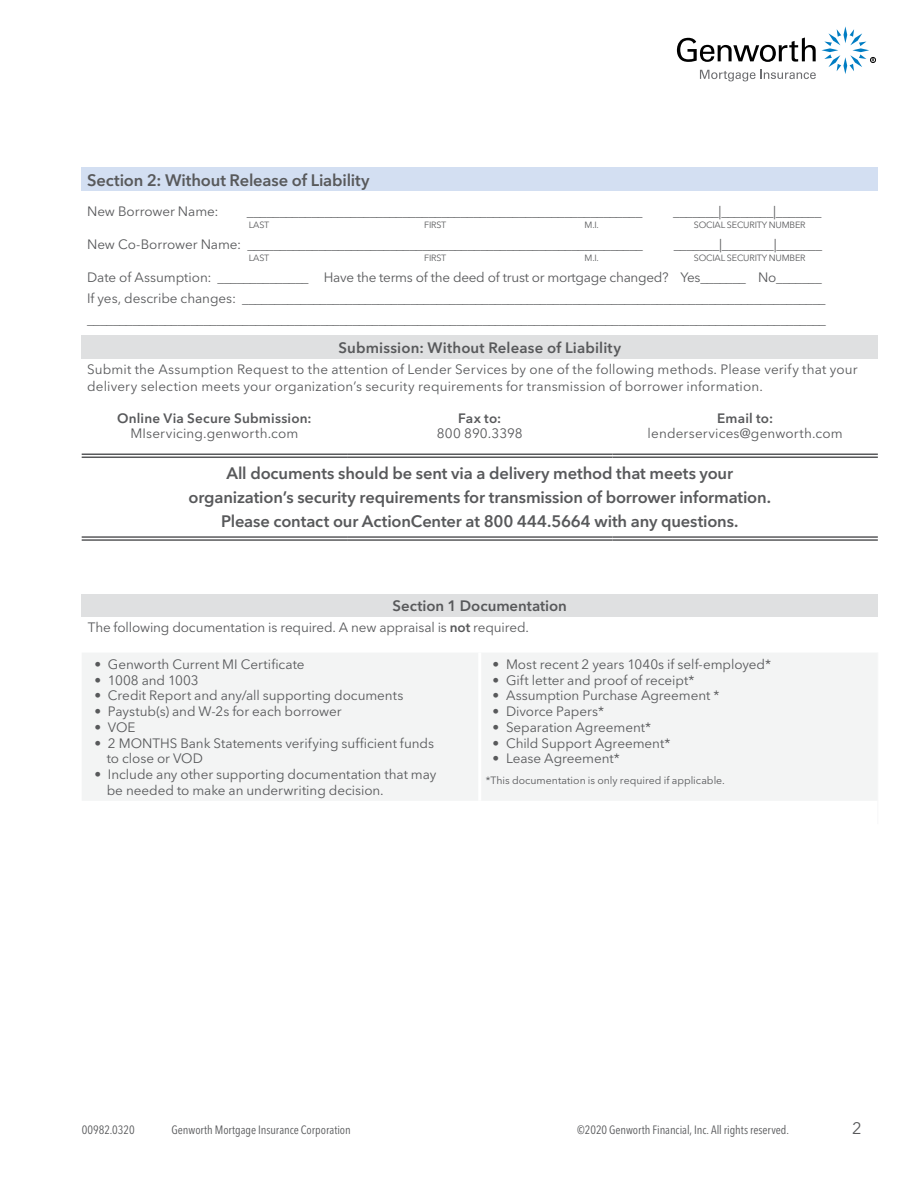
<style>
.page{position:relative;width:918px;height:1188px;background:#fff}
.page>*{position:absolute;margin:0;border:0;box-sizing:border-box;transform-origin:0 0}
.Body__gray{font:600 16.5px/24px "Avenir Next LT Pro";letter-spacing:-.01em;color:#58595b;text-align:center}
.Body__gray-2{font:16.5px "Avenir Next LT Pro";color:#58595b}
.Body__gray-3{font:600 15px "Avenir Next LT Pro";letter-spacing:.01em;color:#58595b}
.Body__gray-4{font:13.5px/15px "Avenir Next LT Pro";color:#58595b}
.Body__gray-5{font:13.5px/21px "Avenir Next LT Pro";letter-spacing:-.02em;color:#58595b}
.Body__gray-6{font:600 13.5px/15px "Avenir Next LT Pro";letter-spacing:.015em;color:#58595b;text-align:center}
.Copyright__gray{font:condensed 12px "Avenir Next LT Pro";color:#58595b}
.FormNumber__gray{font:condensed 12px "Avenir Next LT Pro";color:#58595b}
.Body__gray-7{font:10.5px "Avenir Next LT Pro";color:#58595b}
.Body__gray-8{font:9px "Avenir Next LT Pro";letter-spacing:-.02em;color:#58595b}
.s1{font-weight:400}
.s2{font-weight:600}
</style>
<div class="page">
<div style="left:82px;top:168px;width:796px;height:23px;background:#d3dff2"></div>
<div style="left:82px;top:335px;width:796px;height:23px;background:#dfe0e1"></div>
<svg style="left:82px;top:456px;width:265px;height:1px"></svg>
<svg style="left:347px;top:456px;width:265px;height:1px"></svg>
<svg style="left:612px;top:456px;width:266px;height:1px"></svg>
<hr style="left:82px;top:454px;width:265px;height:1px;background:#58595b">
<hr style="left:82px;top:457px;width:265px;height:1px;background:#58595b">
<hr style="left:347px;top:454px;width:265px;height:1px;background:#58595b">
<hr style="left:347px;top:457px;width:265px;height:1px;background:#58595b">
<hr style="left:612px;top:454px;width:266px;height:1px;background:#58595b">
<hr style="left:612px;top:457px;width:266px;height:1px;background:#58595b">
<hr style="left:82px;top:536px;width:265px;height:2px;background:#58595b">
<hr style="left:82px;top:539px;width:265px;height:2px;background:#58595b">
<hr style="left:347px;top:536px;width:265px;height:2px;background:#58595b">
<hr style="left:347px;top:539px;width:265px;height:2px;background:#58595b">
<hr style="left:612px;top:536px;width:266px;height:2px;background:#58595b">
<hr style="left:612px;top:539px;width:266px;height:2px;background:#58595b">
<div style="left:82px;top:594px;width:796px;height:22px;background:#dfe0e1"></div>
<div style="left:82px;top:653px;width:795px;height:147px;background:#f3f4f4"></div>
<hr style="left:878px;top:653px;width:1px;height:148px;background:#f7f7f8">
<hr style="left:478px;top:653px;width:3px;height:148px;background:#fff">
<svg style="left:677px;top:38px;width:139px;height:24px"></svg>
<svg style="left:822px;top:26px;width:54px;height:48px"></svg>
<svg style="left:700px;top:70px;width:116px;height:11px"></svg>
<p class="Body__gray" style="left:87px;top:168px;width:284px">Section 2: Without Release of Liability</p>
<p class="Body__gray-4" style="left:87px;top:203px;width:133px">New Borrower Name:</p>
<p class="Body__gray-4" style="left:247px;top:203px;width:397px">_____________________________________________________________</p>
<p class="Body__gray-4" style="left:673px;top:203px;width:150px">_______|________|_______</p>
<p class="Body__gray-8" style="left:249px;top:219px;width:22px">LAST</p>
<p class="Body__gray-8" style="left:424px;top:219px;width:24px">FIRST</p>
<p class="Body__gray-8" style="left:585px;top:219px;width:16px">M.I.</p>
<p class="Body__gray-8" style="left:694px;top:219px;width:113px">SOCIAL SECURITY NUMBER</p>
<p class="Body__gray-4" style="left:87px;top:236px;width:557px">New Co-Borrower Name: _____________________________________________________________</p>
<p class="Body__gray-4" style="left:674px;top:236px;width:150px">_______|________|_______</p>
<p class="Body__gray-8" style="left:249px;top:252px;width:22px">LAST</p>
<p class="Body__gray-8" style="left:424px;top:252px;width:24px">FIRST</p>
<p class="Body__gray-8" style="left:585px;top:252px;width:16px">M.I.</p>
<p class="Body__gray-8" style="left:694px;top:252px;width:113px">SOCIAL SECURITY NUMBER</p>
<p class="Body__gray-5" style="left:87px;top:266px;width:740px">Date of Assumption: ______________ Have the terms of the deed of trust or mortgage changed? Yes_______ No_______<br>If yes, describe changes: __________________________________________________________________________________________ __________________________________________________________________________________________________________________</p>
<p class="Body__gray-3" style="left:339px;top:338px;width:284px">Submission: Without Release of Liability</p>
<p class="Body__gray-4" style="left:87px;top:361px;width:772px;line-height:16.5px">Submit the Assumption Request to the attention of Lender Services by one of the following methods. Please verify that your delivery selection meets your organization’s security requirements for transmission of borrower information.</p>
<p class="Body__gray-6" style="left:117px;top:411px;width:196px">Online Via Secure Submission:<br><span class="s1">MIservicing.genworth.com</span></p>
<p class="Body__gray-4" style="left:437px;top:411px;width:87px;text-align:center"><span class="s2">Fax to:<br></span>800 890.3398</p>
<p class="Body__gray-4" style="left:648px;top:411px;width:197px;text-align:center"><span class="s2">Email to: </span>lenderservices@genworth.com</p>
<p class="Body__gray" style="left:189px;top:462px;width:584px">All documents should be sent via a delivery method that meets your organization’s security requirements for transmission of borrower information.<br>Please contact our ActionCenter at 800 444.5664 with any questions.</p>
<p class="Body__gray-3" style="left:393px;top:596px;width:176px">Section 1 Documentation</p>
<p class="Body__gray-4" style="left:88px;top:620px;width:443px">The following documentation is required. A new appraisal is <span class="s2">not</span> required.</p>
<p class="Body__gray-4" style="left:94px;top:657px;width:212px">• Genworth Current MI Certificate</p>
<p class="Body__gray-4" style="left:94px;top:672px;width:106px">• 1008 and 1003</p>
<p class="Body__gray-4" style="left:94px;top:688px;width:310px">• Credit Report and any/all supporting documents</p>
<p class="Body__gray-4" style="left:94px;top:704px;width:249px">• Paystub(s) and W-2s for each borrower</p>
<p class="Body__gray-4" style="left:94px;top:720px;width:43px">• VOE</p>
<p class="Body__gray-4" style="left:107px;top:735px;width:329px;line-height:15.8px;text-indent:-12px">• 2 MONTHS Bank Statements verifying sufficient funds to close or VOD</p>
<p class="Body__gray-4" style="left:107px;top:766px;width:331px;line-height:15.8px;text-indent:-12px">• Include any other supporting documentation that may be needed to make an underwriting decision.</p>
<p class="Body__gray-4" style="left:493px;top:657px;width:280px">• Most recent 2 years 1040s if self-employed*</p>
<p class="Body__gray-4" style="left:493px;top:672px;width:203px">• Gift letter and proof of receipt*</p>
<p class="Body__gray-4" style="left:493px;top:688px;width:228px">• Assumption Purchase Agreement *</p>
<p class="Body__gray-4" style="left:493px;top:704px;width:113px">• Divorce Papers*</p>
<p class="Body__gray-4" style="left:493px;top:720px;width:160px">• Separation Agreement*</p>
<p class="Body__gray-4" style="left:493px;top:735px;width:179px">• Child Support Agreement*</p>
<p class="Body__gray-4" style="left:493px;top:751px;width:129px">• Lease Agreement*</p>
<p class="Body__gray-7" style="left:486px;top:774px;width:241px">*This documentation is only required if applicable.</p>
<p class="FormNumber__gray" style="left:82px;top:1123px;width:54px">00982.0320</p>
<p class="Copyright__gray" style="left:171px;top:1122px;width:181px">Genworth Mortgage Insurance Corporation</p>
<p class="Copyright__gray" style="left:577px;top:1123px;width:213px">©2020 Genworth Financial, Inc. All rights reserved.</p>
<p class="Body__gray-2" style="left:852px;top:1118px;width:11px">2</p>
</div>
